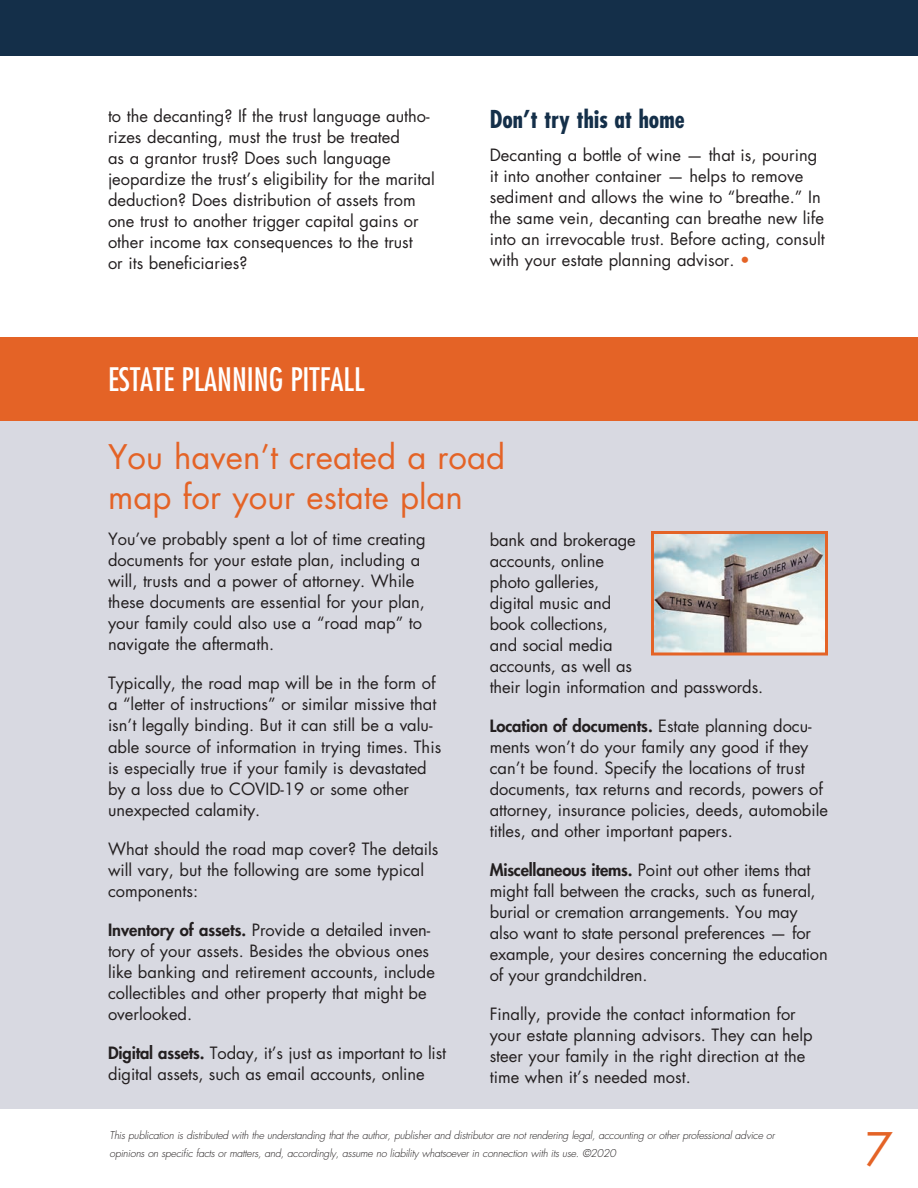
<style>
.page{position:relative;width:918px;height:1188px;background:#fff}
.page>*{position:absolute;margin:0;border:0;box-sizing:border-box;transform-origin:0 0}
.t1{font:45px "Futura Std";color:#e46326}
.t2{font:33px/39.6px "Futura Std";color:#e46326}
.t3{font:condensed 31.5px "Futura Std";color:#fff}
.t4{font:700 condensed 24px "Futura Std";color:#142f49}
.t5{font:16.5px/21px "Futura Std";color:#231f20}
.t6{font:italic 300 10.5px/18px "Futura Std";letter-spacing:-.02em;color:#231f20}
.s1{color:#e46326}
.s2{font-weight:800}
</style>
<div class="page">
<div style="left:0;top:353px;width:918px;height:755px;background:#d8d9e1"></div>
<div style="left:0;top:337px;width:918px;height:83px;background:#e46326"></div>
<div style="left:0;top:0;width:918px;height:55px;background:#142f49"></div>
<img style="left:655px;top:535px;width:169px;height:117px">
<div style="left:651px;top:531px;width:177px;height:125px;border:3px solid #e46326"></div>
<p class="t5" style="left:108px;top:105px;width:328px">to the decanting? If the trust language autho&shy;rizes decanting, must the trust be treated<br>as a grantor trust? Does such language jeopardize the trust’s eligibility for the marital deduction? Does distribution of assets from one trust to another trigger capital gains or other income tax consequences to the trust<br>or its beneficiaries?</p>
<h3 class="t4" style="left:490px;top:104px;width:196px">Don’t try this at home</h3>
<p class="t5" style="left:490px;top:144px;width:337px">Decanting a bottle of wine — that is, pouring it into another container — helps to remove sediment and allows the wine to “breathe.” In the same vein, decanting can breathe new life into an irrevocable trust. Before acting, consult with your estate planning advisor. <span class="s1">•</span></p>
<h3 class="t3" style="left:108px;top:361px;width:258px">ESTATE PLANNING PITFALL</h3>
<h2 class="t2" style="left:108px;top:438px;width:399px">You haven’t created a road map for your estate plan</h2>
<p class="t5" style="left:108px;top:529px;width:319px">You’ve probably spent a lot of time creating documents for your estate plan, including a will, trusts and a power of attorney. While these documents are essential for your plan, your family could also use a “road map” to navigate the aftermath.</p>
<p class="t5" style="left:108px;top:673px;width:335px">Typically, the road map will be in the form of a “letter of instructions” or similar missive that isn’t legally binding. But it can still be a valu&shy;able source of information in trying times. This is especially true if your family is devastated by a loss due to COVID-19 or some other unexpected calamity.</p>
<p class="t5" style="left:108px;top:838px;width:332px">What should the road map cover? The details will vary, but the following are some typical components:</p>
<p class="t5" style="left:108px;top:919px;width:329px"><span class="s2">Inventory of assets.</span> Provide a detailed inven&shy;tory of your assets. Besides the obvious ones like banking and retirement accounts, include collectibles and other property that might be overlooked.</p>
<p class="t5" style="left:108px;top:1042px;width:340px"><span class="s2">Digital assets.</span> Today, it’s just as important to list digital assets, such as email accounts, online</p>
<p class="t5" style="left:490px;top:529px;width:275px">bank and brokerage<br>accounts, online<br>photo galleries,<br>digital music and<br>book collections,<br>and social media<br>accounts, as well as<br>their login information and passwords.</p>
<p class="t5" style="left:490px;top:715px;width:340px"><span class="s2">Location of documents.</span> Estate planning docu&shy;ments won’t do your family any good if they can’t be found. Specify the locations of trust documents, tax returns and records, powers of attorney, insurance policies, deeds, automobile titles, and other important papers.</p>
<p class="t5" style="left:490px;top:859px;width:340px"><span class="s2">Miscellaneous items.</span> Point out other items that might fall between the cracks, such as funeral, burial or cremation arrangements. You may also want to state personal preferences — for example, your desires concerning the education of your grandchildren.</p>
<p class="t5" style="left:490px;top:1003px;width:324px">Finally, provide the contact information for your estate planning advisors. They can help steer your family in the right direction at the time when it’s needed most.</p>
<p class="t6" style="left:110px;top:1126px;width:667px">This publication is distributed with the understanding that the author, publisher and distributor are not rendering legal, accounting or other professional advice or opinions on specific facts or matters, and, accordingly, assume no liability whatsoever in connection with its use. ©2020</p>
<h1 class="t1" style="left:865px;top:1120px;width:29px">7</h1>
</div>
